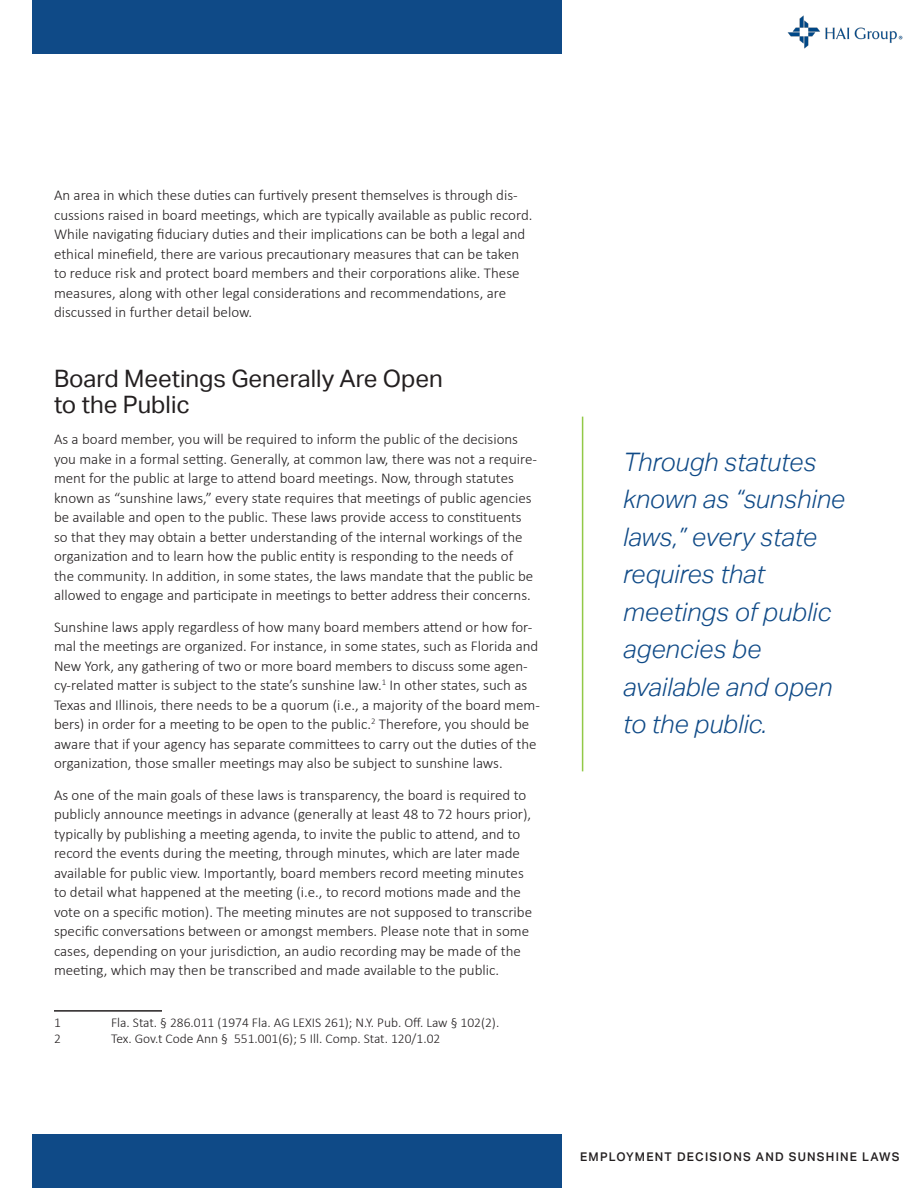
<style>
.page{position:relative;width:918px;height:1188px;background:#fff}
.page>*{position:absolute;margin:0;border:0;box-sizing:border-box;transform-origin:0 0}
.t1{font:italic 300 25.5px/37.5px "Aktiv Grotesk";color:#0f4a87}
.t2{font:24px/26px "Aktiv Grotesk";color:#231f20}
.t3{font:300 15px/19.5px "Calibri";color:#231f20}
.t4{font:300 13.5px "Calibri";color:#231f20}
.t5{font:500 12px "Aktiv Grotesk";letter-spacing:.1em;color:#231f20}
</style>
<div class="page">
<hr style="left:54px;top:1010px;width:108px;height:2px;background:#231f20">
<hr style="left:582px;top:417px;width:1px;height:354px;background:#92c947">
<div style="left:32px;top:0;width:530px;height:54px;background:#0f4a87"></div>
<div style="left:33px;top:1134px;width:529px;height:54px;background:#0f4a87"></div>
<img style="left:787px;top:15px;width:116px;height:34px">
<p class="t3" style="left:54px;top:185px;width:480px">An area in which these duties can furtively present themselves is through dis&shy;cussions raised in board meetings, which are typically available as public record.<br>While navigating fiduciary duties and their implications can be both a legal and ethical minefield, there are various precautionary measures that can be taken to reduce risk and protect board members and their corporations alike. These measures, along with other legal considerations and recommendations, are discussed in further detail below.</p>
<p class="t2" style="left:54px;top:365px;width:390px">Board Meetings Generally Are Open to the Public</p>
<p class="t3" style="left:54px;top:429px;width:485px">As a board member, you will be required to inform the public of the decisions you make in a formal setting. Generally, at common law, there was not a require&shy;ment for the public at large to attend board meetings. Now, through statutes known as “sunshine laws,” every state requires that meetings of public agencies be available and open to the public. These laws provide access to constituents so that they may obtain a better understanding of the internal workings of the organization and to learn how the public entity is responding to the needs of<br>the community. In addition, in some states, the laws mandate that the public be allowed to engage and participate in meetings to better address their concerns.</p>
<p class="t3" style="left:54px;top:617px;width:487px">Sunshine laws apply regardless of how many board members attend or how for&shy;mal the meetings are organized. For instance, in some states, such as Florida and New York, any gathering of two or more board members to discuss some agen&shy;cy-related matter is subject to the state’s sunshine law.<sup>1</sup> In other states, such as Texas and Illinois, there needs to be a quorum (i.e., a majority of the board mem&shy;bers) in order for a meeting to be open to the public.<sup>2</sup> Therefore, you should be aware that if your agency has separate committees to carry out the duties of the organization, those smaller meetings may also be subject to sunshine laws.</p>
<p class="t3" style="left:54px;top:785px;width:480px">As one of the main goals of these laws is transparency, the board is required to publicly announce meetings in advance (generally at least 48 to 72 hours prior), typically by publishing a meeting agenda, to invite the public to attend, and to record the events during the meeting, through minutes, which are later made available for public view. Importantly, board members record meeting minutes to detail what happened at the meeting (i.e., to record motions made and the vote on a specific motion). The meeting minutes are not supposed to transcribe specific conversations between or amongst members. Please note that in some cases, depending on your jurisdiction, an audio recording may be made of the meeting, which may then be transcribed and made available to the public.</p>
<p class="t4" style="left:54px;top:1014px;width:8px">1</p>
<p class="t4" style="left:111px;top:1014px;width:390px">Fla. Stat. § 286.011 (1974 Fla. AG LEXIS 261); N.Y. Pub. Off. Law § 102(2).</p>
<p class="t4" style="left:54px;top:1030px;width:8px">2</p>
<p class="t4" style="left:111px;top:1030px;width:331px">Tex. Gov.t Code Ann § 551.001(6); 5 Ill. Comp. Stat. 120/1.02</p>
<p class="t1" style="left:623px;top:443px;width:224px">Through statutes known as “sunshine laws,” every state requires that meetings of public agencies be available and open to the public.</p>
<p class="t5" style="left:580px;top:1150px;width:321px">EMPLOYMENT DECISIONS AND SUNSHINE LAWS</p>
</div>
